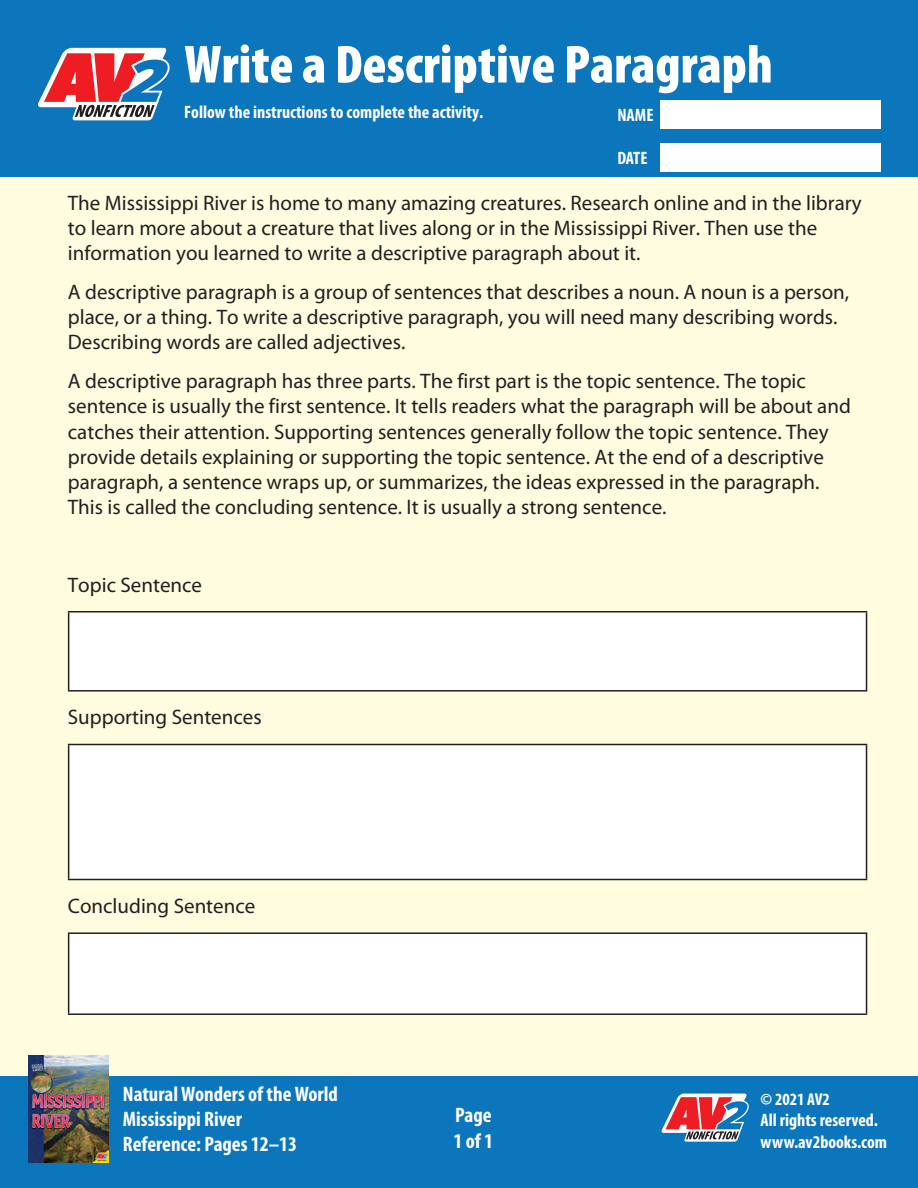
<style>
.page{position:relative;width:918px;height:1188px;background:#fff}
.page>*{position:absolute;margin:0;border:0;box-sizing:border-box;transform-origin:0 0}
.head{font:900 condensed 54px "Myriad Pro";color:#fff}
.Questions{font:21px/25.2px "Myriad Pro";color:#231f20}
.t1{font:700 condensed 21px/25.2px "Myriad Pro";color:#fff}
.description{font:700 condensed 18px/21.6px "Myriad Pro";color:#fff}
.t2{font:700 condensed 17.25px "Myriad Pro";color:#fff}
</style>
<div class="page">
<div style="left:0;top:156px;width:918px;height:935px;background:#fffce0"></div>
<div style="left:0;top:0;width:918px;height:177px;background:#0c76bd"></div>
<div style="left:660px;top:100px;width:220px;height:29px;background:#fff"></div>
<div style="left:660px;top:143px;width:220px;height:29px;background:#fff"></div>
<div style="left:0;top:1076px;width:918px;height:112px;background:#0c76bd"></div>
<img style="left:29px;top:1056px;width:80px;height:106px">
<svg style="left:34px;top:47px;width:136px;height:73px"></svg>
<svg style="left:659px;top:1093px;width:90px;height:49px"></svg>
<div style="left:69px;top:612px;width:798px;height:79px;background:#fff"></div>
<hr style="left:68px;top:611px;width:799px;height:2px;background:#231f20">
<hr style="left:68px;top:613px;width:1px;height:77px;background:#231f20">
<hr style="left:866px;top:613px;width:1px;height:77px;background:#231f20">
<hr style="left:68px;top:690px;width:799px;height:2px;background:#231f20">
<div style="left:69px;top:745px;width:798px;height:135px;background:#fff"></div>
<hr style="left:68px;top:744px;width:799px;height:1px;background:#231f20">
<hr style="left:68px;top:745px;width:1px;height:134px;background:#231f20">
<hr style="left:866px;top:745px;width:1px;height:134px;background:#231f20">
<hr style="left:68px;top:879px;width:799px;height:1px;background:#231f20">
<div style="left:69px;top:933px;width:798px;height:81px;background:#fff"></div>
<hr style="left:68px;top:932px;width:799px;height:2px;background:#231f20">
<hr style="left:68px;top:934px;width:1px;height:79px;background:#231f20">
<hr style="left:866px;top:934px;width:1px;height:79px;background:#231f20">
<hr style="left:68px;top:1013px;width:799px;height:2px;background:#231f20">
<p class="head" style="left:184px;top:30px;width:590px">Write a Descriptive Paragraph</p>
<p class="description" style="left:184px;top:100px;width:300px">Follow the instructions to complete the activity.</p>
<p class="description" style="left:617px;top:104px;width:38px">NAME</p>
<p class="description" style="left:617px;top:147px;width:32px">DATE</p>
<p class="Questions" style="left:68px;top:190px;width:795px">The Mississippi River is home to many amazing creatures. Research online and in the library to learn more about a creature that lives along or in the Mississippi River. Then use the information you learned to write a descriptive paragraph about it.</p>
<p class="Questions" style="left:68px;top:279px;width:783px">A descriptive paragraph is a group of sentences that describes a noun. A noun is a person, place, or a thing. To write a descriptive paragraph, you will need many describing words.<br>Describing words are called adjectives.</p>
<p class="Questions" style="left:68px;top:368px;width:785px">A descriptive paragraph has three parts. The first part is the topic sentence. The topic sentence is usually the first sentence. It tells readers what the paragraph will be about and catches their attention. Supporting sentences generally follow the topic sentence. They provide details explaining or supporting the topic sentence. At the end of a descriptive paragraph, a sentence wraps up, or summarizes, the ideas expressed in the paragraph.<br>This is called the concluding sentence. It is usually a strong sentence.</p>
<p class="Questions" style="left:68px;top:572px;width:136px">Topic Sentence</p>
<p class="Questions" style="left:68px;top:704px;width:195px">Supporting Sentences</p>
<p class="Questions" style="left:68px;top:893px;width:189px">Concluding Sentence</p>
<p class="t1" style="left:123px;top:1081px;width:216px">Natural Wonders of the World<br>Mississippi River</p>
<p class="t2" style="left:761px;top:1088px;width:71px">© 2021 AV2</p>
<p class="t1" style="left:455px;top:1102px;width:38px">Page</p>
<p class="t1" style="left:454px;top:1127px;width:41px">1 of 1</p>
<p class="description" style="left:761px;top:1109px;width:128px">All rights reserved. www.av2books.com</p>
<p class="t1" style="left:123px;top:1131px;width:176px">Reference: Pages 12–13</p>
</div>
